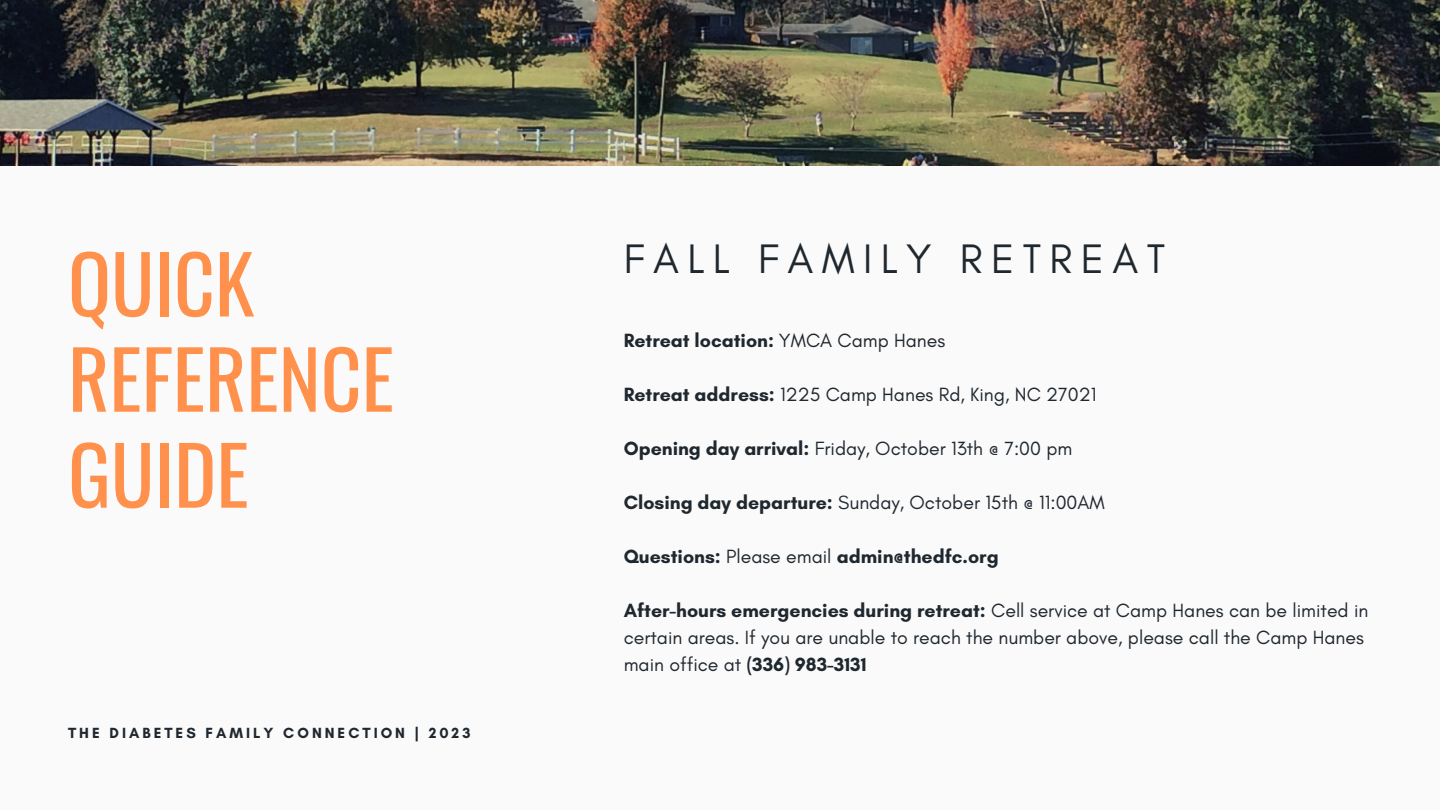
<style>
.page{position:relative;width:1440px;height:810px;background:#fafafa}
.page>*{position:absolute;margin:0;border:0;box-sizing:border-box;transform-origin:0 0}
.t1{font:80px "Oswald";color:#ff914d}
.t2{font:79.5px/95.2px "Oswald";color:#ff914d}
.t3{font:42px "Glacial Indifference";letter-spacing:.2em;color:#1f272f}
.t4{font:19.5px/27px "Glacial Indifference";color:#1f272f}
.t5{font:700 19.5px "Glacial Indifference";color:#1f272f}
.t6{font:700 15px "Glacial Indifference";letter-spacing:.2em;color:#1f272f}
.s1{font-weight:400}
.s2{font-weight:700}
</style>
<div class="page">
<img style="left:0;top:0;width:1440px;height:165px">
<p class="t2" style="left:68px;top:233px;width:327px">QUICK<br>REFERENCE</p>
<p class="t1" style="left:68px;top:412px;width:182px">GUIDE</p>
<p class="t6" style="left:68px;top:724px;width:404px">THE DIABETES FAMILY CONNECTION | 2023</p>
<p class="t3" style="left:624px;top:233px;width:543px">FALL FAMILY RETREAT</p>
<p class="t5" style="left:624px;top:329px;width:323px">Retreat location: <span class="s1">YMCA Camp Hanes</span></p>
<p class="t4" style="left:624px;top:381px;width:474px"><span class="s2">Retreat address:</span> 1225 Camp Hanes Rd, King, NC 27021</p>
<p class="t4" style="left:624px;top:435px;width:450px"><span class="s2">Opening day arrival:</span> Friday, October 13th @ 7:00 pm</p>
<p class="t4" style="left:624px;top:489px;width:483px"><span class="s2">Closing day departure:</span> Sunday, October 15th @ 11:00AM</p>
<p class="t5" style="left:624px;top:545px;width:376px">Questions: <span class="s1">Please email</span> admin@thedfc.org</p>
<p class="t4" style="left:624px;top:597px;width:746px"><span class="s2">After-hours emergencies during retreat:</span> Cell service at Camp Hanes can be limited in certain areas. If you are unable to reach the number above, please call the Camp Hanes main office at <span class="s2">(336) 983-3131</span></p>
</div>
